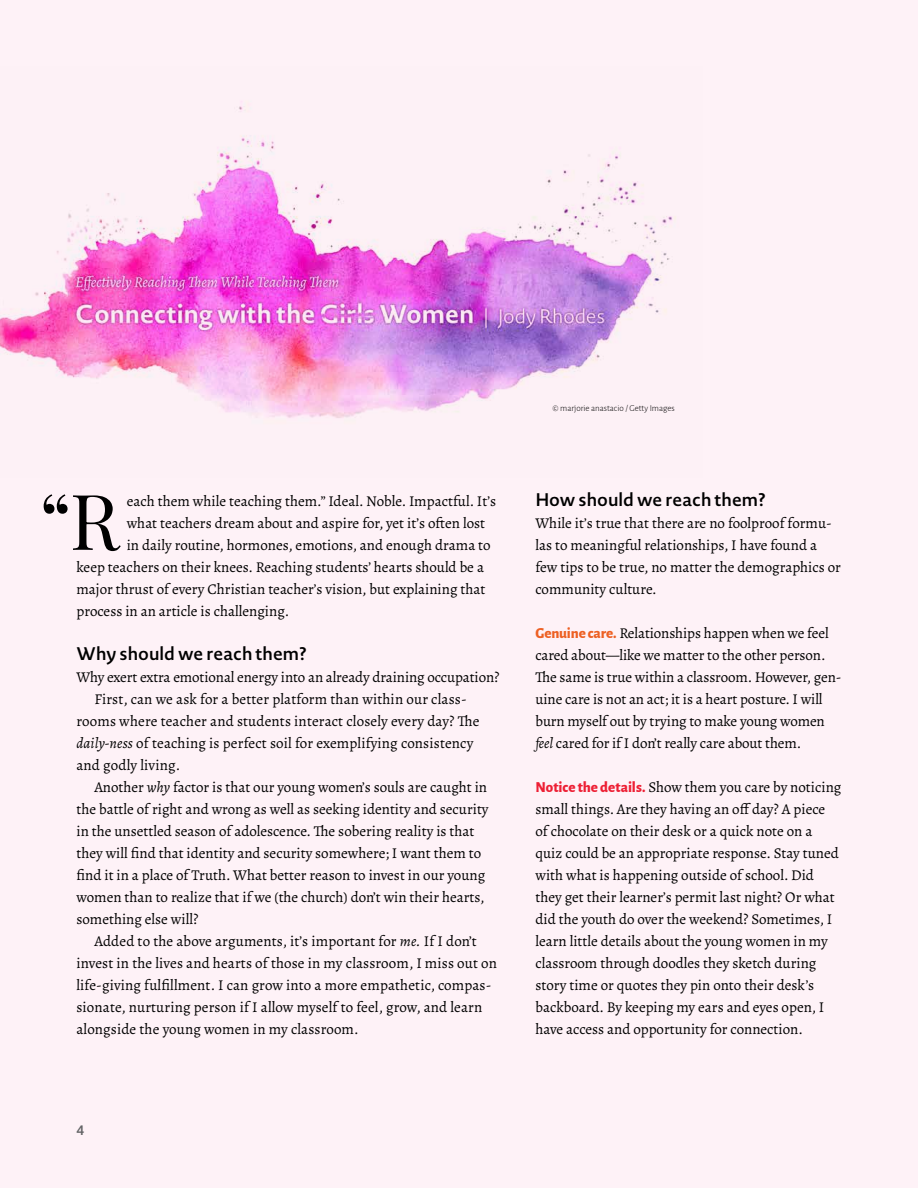
<style>
.page{position:relative;width:918px;height:1188px;background:#fef2f7}
.page>*{position:absolute;margin:0;border:0;box-sizing:border-box;transform-origin:0 0}
.t1{font:77.1px "Playfair Display";color:#000}
.t2{font:600 18px "Novel Sans Pro";color:#000}
.t3{font:15px/22px "Alegreya";color:#000}
.t4{font:600 13.5px "Novel Sans Pro";color:#636466}
.t5{font:300 9px "Alegreya Sans";color:#000}
.s1{font-style:italic}
.s2{font-family:"Alegreya Sans";font-weight:800;color:#ed6023}
.s3{font-family:"Alegreya Sans";font-weight:800;color:#ed1f34}
</style>
<div class="page">
<img style="left:0;top:101px;width:676px;height:317px">
<h1 class="t1" style="left:39px;top:461px;width:82px">“R</h1>
<p class="t3" style="left:127px;top:490px;width:371px">each them while teaching them.” Ideal. Noble. Impactful. It’s</p>
<p class="t3" style="left:127px;top:512px;width:360px">what teachers dream about and aspire for, yet it’s often lost</p>
<p class="t3" style="left:127px;top:534px;width:365px">in daily routine, hormones, emotions, and enough drama to</p>
<p class="t3" style="left:77px;top:556px;width:409px">keep teachers on their knees. Reaching students’ hearts should be a</p>
<p class="t3" style="left:77px;top:578px;width:410px">major thrust of every Christian teacher’s vision, but explaining that</p>
<p class="t3" style="left:77px;top:600px;width:215px">process in an article is challenging.</p>
<p class="t2" style="left:76px;top:641px;width:232px">Why should we reach them?</p>
<p class="t3" style="left:76px;top:666px;width:425px">Why exert extra emotional energy into an already draining occupation?</p>
<p class="t3" style="left:94px;top:688px;width:374px">First, can we ask for a better platform than within our class-</p>
<p class="t3" style="left:76px;top:710px;width:405px">rooms where teacher and students interact closely every day? The</p>
<p class="t3" style="left:76px;top:732px;width:398px"><span class="s1">daily-ness</span> of teaching is perfect soil for exemplifying consistency</p>
<p class="t3" style="left:76px;top:754px;width:105px">and godly living.</p>
<p class="t3" style="left:94px;top:776px;width:394px">Another <span class="s1">why</span> factor is that our young women’s souls are caught in</p>
<p class="t3" style="left:76px;top:798px;width:414px">the battle of right and wrong as well as seeking identity and security</p>
<p class="t3" style="left:76px;top:820px;width:399px">in the unsettled season of adolescence. The sobering reality is that</p>
<p class="t3" style="left:76px;top:842px;width:406px">they will find that identity and security somewhere; I want them to</p>
<p class="t3" style="left:76px;top:864px;width:410px">find it in a place of Truth. What better reason to invest in our young</p>
<p class="t3" style="left:76px;top:886px;width:410px">women than to realize that if we (the church) don’t win their hearts,</p>
<p class="t3" style="left:76px;top:908px;width:123px">something else will?</p>
<p class="t3" style="left:94px;top:930px;width:384px">Added to the above arguments, it’s important for <span class="s1">me.</span> If I don’t</p>
<p class="t3" style="left:76px;top:952px;width:422px">invest in the lives and hearts of those in my classroom, I miss out on</p>
<p class="t3" style="left:76px;top:974px;width:416px">life-giving fulfillment. I can grow into a more empathetic, compas-</p>
<p class="t3" style="left:76px;top:996px;width:407px">sionate, nurturing person if I allow myself to feel, grow, and learn</p>
<p class="t3" style="left:76px;top:1018px;width:284px">alongside the young women in my classroom.</p>
<p class="t5" style="left:553px;top:402px;width:124px">© marjorie anastacio / Getty Images</p>
<p class="t2" style="left:536px;top:487px;width:232px">How should we reach them?</p>
<p class="t3" style="left:536px;top:512px;width:307px">While it’s true that there are no foolproof formu&shy;las to meaningful relationships, I have found a few tips to be true, no matter the demographics or community culture.</p>
<p class="t3" style="left:536px;top:622px;width:308px"><span class="s2">Genuine care.</span> Relationships happen when we feel cared about—like we matter to the other person.<br>The same is true within a classroom. However, gen&shy;uine care is not an act; it is a heart posture. I will burn myself out by trying to make young women <span class="s1">feel</span> cared for if I don’t really care about them.</p>
<p class="t3" style="left:536px;top:776px;width:307px"><span class="s3">Notice the details.</span> Show them you care by noticing small things. Are they having an off day? A piece<br>of chocolate on their desk or a quick note on a quiz could be an appropriate response. Stay tuned with what is happening outside of school. Did they get their learner’s permit last night? Or what did the youth do over the weekend? Sometimes, I learn little details about the young women in my classroom through doodles they sketch during story time or quotes they pin onto their desk’s backboard. By keeping my ears and eyes open, I have access and opportunity for connection.</p>
<p class="t4" style="left:76px;top:1121px;width:9px">4</p>
</div>
